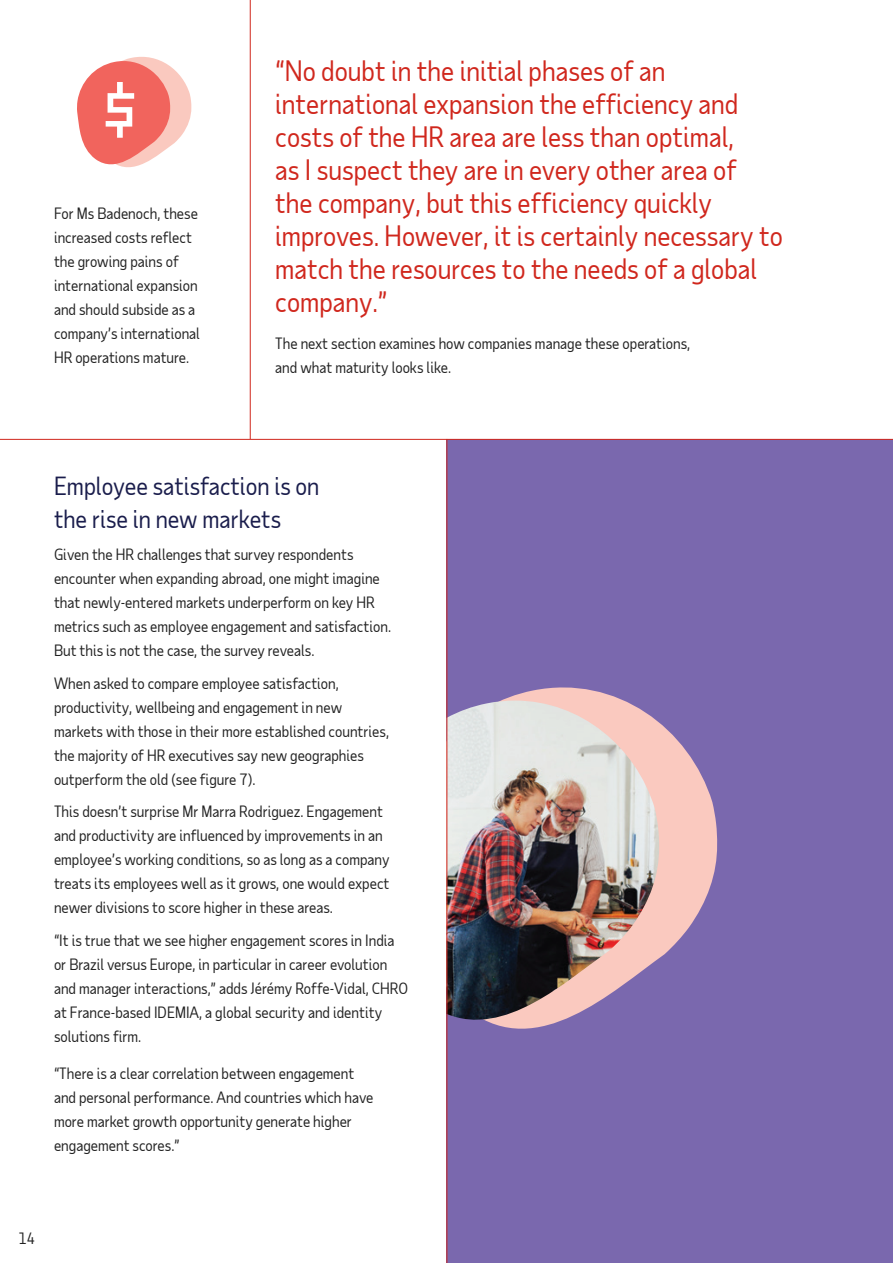
<style>
.page{position:relative;width:893px;height:1263px;background:#fff}
.page>*{position:absolute;margin:0;border:0;box-sizing:border-box;transform-origin:0 0}
.t1{font:27px/33px "Taub Sans";color:#d0271d}
.t2{font:24px/33px "Taub Sans";color:#1a1d4c}
.t3{font:15px/24px "Taub Sans";color:#222}
</style>
<div class="page">
<div style="left:446px;top:440px;width:447px;height:823px;background:#7a68ae"></div>
<hr style="left:892px;top:440px;width:1px;height:823px;background:#fac9bf">
<svg style="left:892px;top:1249px;width:1px;height:14px"></svg>
<svg style="left:892px;top:677px;width:1px;height:563px"></svg>
<hr style="left:250px;top:0;width:1px;height:439px;background:#d0271d">
<hr style="left:892px;top:166px;width:1px;height:98px;background:#f1645d">
<svg style="left:77px;top:56px;width:114px;height:112px"></svg>
<svg style="left:447px;top:674px;width:270px;height:372px"></svg>
<img style="left:447px;top:700px;width:212px;height:321px">
<hr style="left:0;top:439px;width:893px;height:1px;background:#d0271d">
<hr style="left:446px;top:439px;width:1px;height:824px;background:#d0271d">
<p class="t3" style="left:54px;top:201px;width:148px">For Ms Badenoch, these increased costs reflect the growing pains of international expansion and should subside as a company’s international<br>HR operations mature.</p>
<p class="t1" style="left:275px;top:54px;width:509px">“No doubt in the initial phases of an international expansion the efficiency and costs of the HR area are less than optimal,<br>as I suspect they are in every other area of<br>the company, but this efficiency quickly improves. However, it is certainly necessary to match the resources to the needs of a global company.”</p>
<p class="t3" style="left:275px;top:331px;width:417px">The next section examines how companies manage these operations, and what maturity looks like.</p>
<p class="t2" style="left:54px;top:468px;width:267px">Employee satisfaction is on the rise in new markets</p>
<p class="t3" style="left:54px;top:542px;width:339px">Given the HR challenges that survey respondents encounter when expanding abroad, one might imagine that newly-entered markets underperform on key HR metrics such as employee engagement and satisfaction.<br>But this is not the case, the survey reveals.</p>
<p class="t3" style="left:54px;top:671px;width:337px">When asked to compare employee satisfaction, productivity, wellbeing and engagement in new markets with those in their more established countries, the majority of HR executives say new geographies outperform the old (see figure 7).</p>
<p class="t3" style="left:54px;top:799px;width:337px">This doesn’t surprise Mr Marra Rodriguez. Engagement and productivity are influenced by improvements in an employee’s working conditions, so as long as a company treats its employees well as it grows, one would expect newer divisions to score higher in these areas.</p>
<p class="t3" style="left:54px;top:928px;width:356px">“It is true that we see higher engagement scores in India or Brazil versus Europe, in particular in career evolution and manager interactions,” adds Jérémy Roffe-Vidal, CHRO at France-based IDEMIA, a global security and identity solutions firm.</p>
<p class="t3" style="left:54px;top:1061px;width:321px">“There is a clear correlation between engagement and personal performance. And countries which have more market growth opportunity generate higher engagement scores.”</p>
<p class="t3" style="left:19px;top:1226px;width:18px">14</p>
</div>
